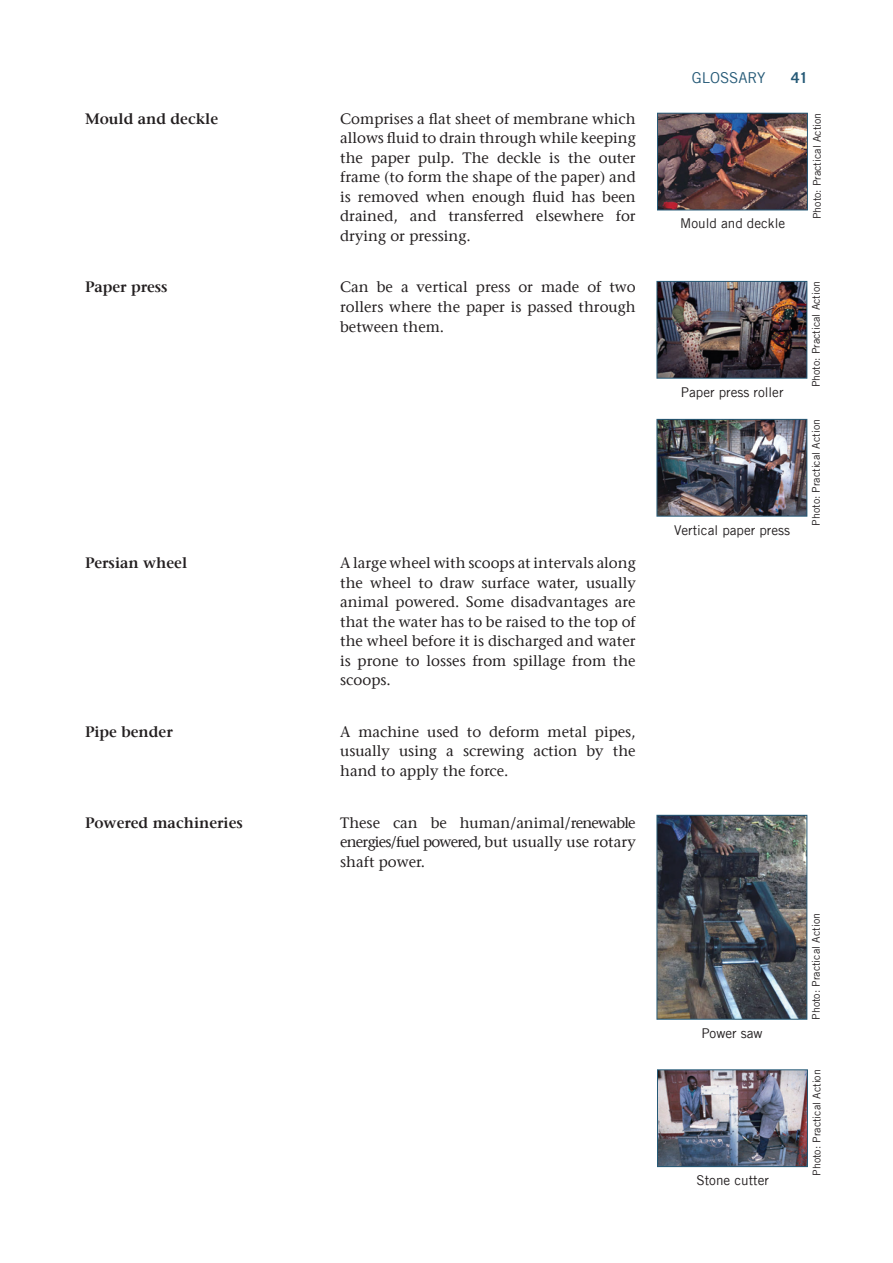
<style>
.page{position:relative;width:893px;height:1263px;background:#fff}
.page>*{position:absolute;margin:0;border:0;box-sizing:border-box;transform-origin:0 0}
._1st_para{font:15px/19.5px "Stone Serif";color:#231f20;text-align:justify}
._1st_para-2{font:600 15px "Stone Serif";color:#231f20}
.ch_title{font:15px "Trade Gothic";color:#265a77}
.t1{font:700 15px "Trade Gothic";color:#265a77}
.fig_tab{font:13.5px "Trade Gothic";color:#231f20}
.photo_credit{font:10.65px "Trade Gothic";color:#231f20}
</style>
<div class="page">
<img style="left:656px;top:281px;width:152px;height:98px">
<img style="left:656px;top:419px;width:152px;height:98px">
<img style="left:656px;top:814px;width:152px;height:206px">
<img style="left:657px;top:1069px;width:151px;height:98px">
<img style="left:657px;top:112px;width:151px;height:99px">
<p class="_1st_para-2" style="left:85px;top:110px;width:135px">Mould and deckle</p>
<p class="_1st_para" style="left:340px;top:109px;width:297px">Comprises a flat sheet of membrane which allows fluid to drain through while keeping the paper pulp. The deckle is the outer frame (to form the shape of the paper) and is removed when enough fluid has been drained, and transferred elsewhere for drying or pressing.</p>
<p class="_1st_para-2" style="left:85px;top:278px;width:84px">Paper press</p>
<p class="_1st_para" style="left:340px;top:278px;width:297px">Can be a vertical press or made of two rollers where the paper is passed through between them.</p>
<p class="_1st_para-2" style="left:85px;top:554px;width:104px">Persian wheel</p>
<p class="_1st_para" style="left:340px;top:553px;width:297px">A large wheel with scoops at intervals along the wheel to draw surface water, usually animal powered. Some disadvantages are that the water has to be raised to the top of the wheel before it is discharged and water is prone to losses from spillage from the scoops.</p>
<p class="_1st_para-2" style="left:85px;top:723px;width:89px">Pipe bender</p>
<p class="_1st_para" style="left:340px;top:722px;width:297px">A machine used to deform metal pipes, usually using a screwing action by the hand to apply the force.</p>
<p class="_1st_para-2" style="left:85px;top:813px;width:159px">Powered machineries</p>
<p class="_1st_para" style="left:340px;top:813px;width:297px">These can be human/animal/renewable energies/fuel powered, but usually use rotary shaft power.</p>
<p class="ch_title" style="left:692px;top:69px;width:11px">glossary</p>
<p class="t1" style="left:791px;top:69px;width:18px">41</p>
<p class="fig_tab" style="left:680px;top:215px;width:107px">Mould and deckle</p>
<p class="photo_credit" style="left:811px;top:219px;width:108px;rotate:-90deg">Photo: Practical Action</p>
<p class="fig_tab" style="left:681px;top:384px;width:104px">Paper press roller</p>
<p class="fig_tab" style="left:674px;top:522px;width:117px">Vertical paper press</p>
<p class="photo_credit" style="left:810px;top:387px;width:108px;rotate:-90deg">Photo: Practical Action</p>
<p class="photo_credit" style="left:810px;top:526px;width:108px;rotate:-90deg">Photo: Practical Action</p>
<p class="fig_tab" style="left:701px;top:1025px;width:63px">Power saw</p>
<p class="fig_tab" style="left:696px;top:1172px;width:74px">Stone cutter</p>
<p class="photo_credit" style="left:810px;top:1020px;width:108px;rotate:-90deg">Photo: Practical Action</p>
<p class="photo_credit" style="left:810px;top:1176px;width:108px;rotate:-90deg">Photo: Practical Action</p>
</div>
